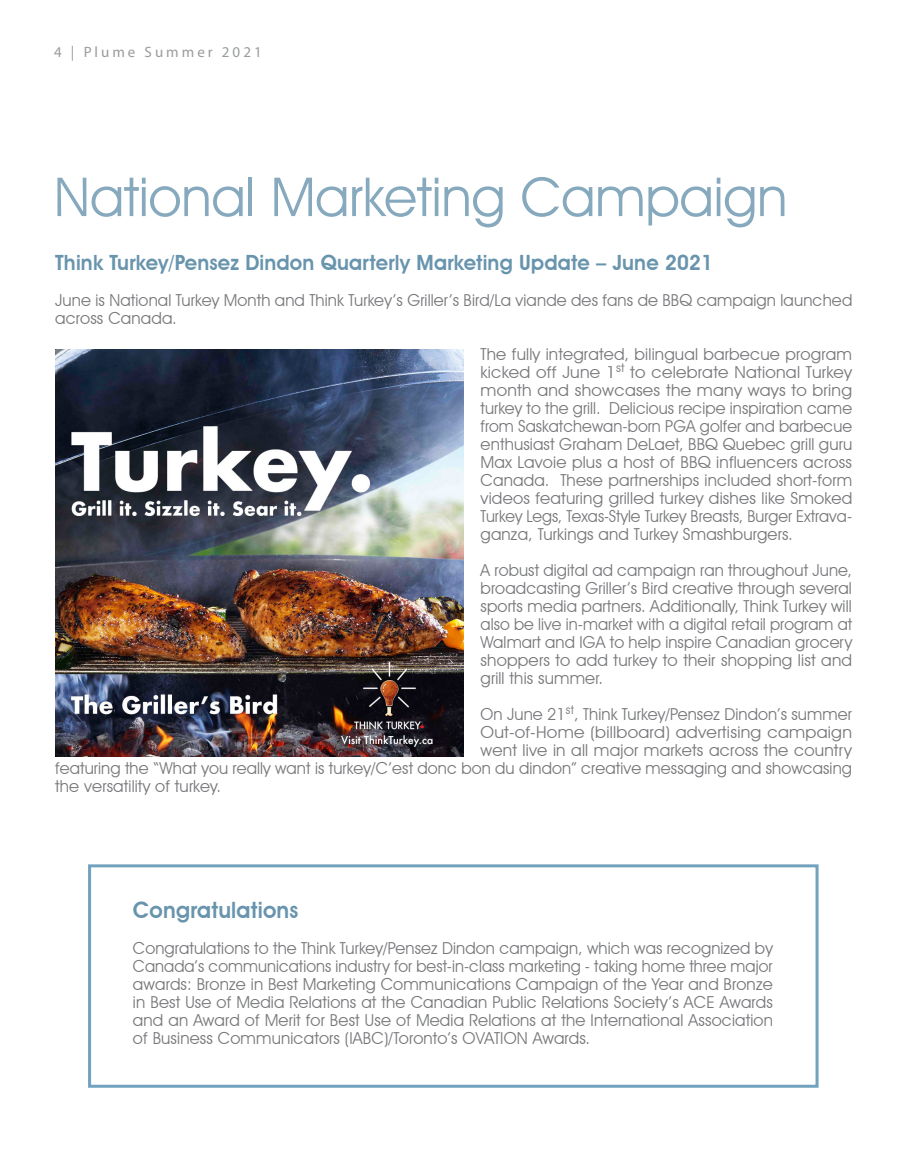
<style>
.page{position:relative;width:905px;height:1175px;background:#fff}
.page>*{position:absolute;margin:0;border:0;box-sizing:border-box;transform-origin:0 0}
.t1{font:54px "Avant Garde IT Cby BT";color:#6894ad}
.t2{font:600 22.5px "Avant Garde IT Cby BT";letter-spacing:.01em;color:#6894ad}
.t3{font:600 21px "Avant Garde IT Cby BT";letter-spacing:.01em;color:#6894ad}
.t4{font:16.5px/18px "Avant Garde IT Cby BT";letter-spacing:.01em;color:#77787b;text-align:justify}
.t5{font:16.5px "Avant Garde IT Cby BT";letter-spacing:.01em;color:#77787b;scale:1.05 1}
.t6{font:15px "Myriad Pro";letter-spacing:.2em;color:#999b9c}
</style>
<div class="page">
<div style="left:88px;top:864px;width:730px;height:223px;border:3px solid #72a2bd"></div>
<img style="left:55px;top:349px;width:408px;height:407px">
<p class="t6" style="left:54px;top:43px;width:209px">4 | Plume Summer 2021</p>
<h1 class="t1" style="left:54px;top:164px;width:734px">National Marketing Campaign</h1>
<p class="t3" style="left:55px;top:250px;width:659px">Think Turkey/Pensez Dindon Quarterly Marketing Update – June 2021</p>
<p class="t4" style="left:55px;top:291px;width:798px">June is National Turkey Month and Think Turkey’s Griller’s Bird/La viande des fans de BBQ campaign launched across Canada.</p>
<p class="t4" style="left:480px;top:345px;width:373px">The fully integrated, bilingual barbecue program kicked off June 1<sup>st</sup> to celebrate National Turkey month and showcases the many ways to bring turkey to the grill. Delicious recipe inspiration came from Saskatchewan-born PGA golfer and barbecue enthusiast Graham DeLaet, BBQ Quebec grill guru Max Lavoie plus a host of BBQ influencers across Canada. These partnerships included short-form videos featuring grilled turkey dishes like Smoked Turkey Legs, Texas-Style Turkey Breasts, Burger Extrava&shy;ganza, Turkings and Turkey Smashburgers.</p>
<p class="t4" style="left:480px;top:561px;width:373px">A robust digital ad campaign ran throughout June, broadcasting Griller’s Bird creative through several sports media partners. Additionally, Think Turkey will also be live in-market with a digital retail program at Walmart and IGA to help inspire Canadian grocery shoppers to add turkey to their shopping list and grill this summer.</p>
<p class="t4" style="left:480px;top:705px;width:373px">On June 21<sup>st</sup>, Think Turkey/Pensez Dindon’s summer</p>
<p class="t5" style="left:480px;top:722px;width:355px">Out-of-Home (billboard) advertising campaign</p>
<p class="t4" style="left:480px;top:741px;width:373px">went live in all major markets across the country</p>
<p class="t4" style="left:55px;top:759px;width:798px">featuring the “What you really want is turkey/C’est donc bon du dindon” creative messaging and showcasing</p>
<p class="t4" style="left:55px;top:777px;width:167px">the versatility of turkey.</p>
<h2 class="t2" style="left:133px;top:896px;width:167px">Congratulations</h2>
<p class="t4" style="left:133px;top:939px;width:641px">Congratulations to the Think Turkey/Pensez Dindon campaign, which was recognized by Canada’s communications industry for best-in-class marketing - taking home three major awards: Bronze in Best Marketing Communications Campaign of the Year and Bronze in Best Use of Media Relations at the Canadian Public Relations Society’s ACE Awards and an Award of Merit for Best Use of Media Relations at the International Association of Business Communicators (IABC)/Toronto’s OVATION Awards.</p>
</div>
